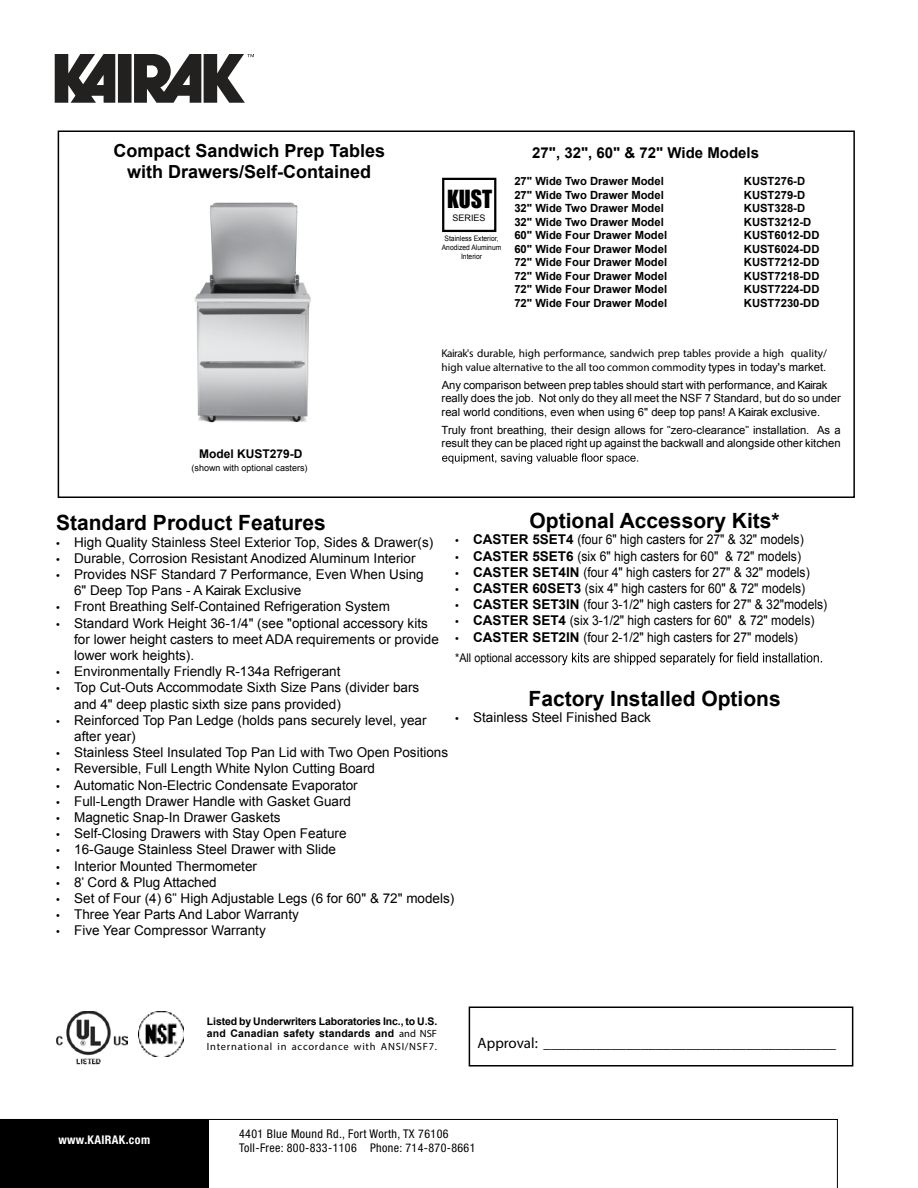
<style>
.page{position:relative;width:918px;height:1188px;background:#fff}
.page>*{position:absolute;margin:0;border:0;box-sizing:border-box;transform-origin:0 0}
.t1{font:22.95px "Impact";color:#000;scale:.95 1}
.t2{font:700 21px "Arial";color:#000}
.t3{font:700 18px/21px "Arial";color:#000;text-align:center}
.t4{font:15px "Myriad Pro";color:#000}
.t5{font:700 15px "Arial";color:#000}
.t6{font:13.5px/16.2px "Arial";color:#000}
.t7{font:13.5px "Arial";color:#000;scale:.9 1}
.t8{font:condensed 12px/14.4px "Helvetica Neue LT Std";letter-spacing:.03em;color:#000}
.t9{font:12px "Arial";color:#000;scale:.9 1}
.t10{font:700 condensed 12px "Helvetica Neue LT Std";letter-spacing:.03em;color:#fff}
.t11{font:700 12px "Arial";color:#000}
.t12{font:11.25px/13.5px "Arial";color:#000}
.t13{font:700 11.25px "Arial";color:#000}
.t14{font:11.25px/13.5px "Myriad Pro";color:#000}
.t15{font:700 10.5px/12.6px "Arial";letter-spacing:-.01em;color:#000}
.t16{font:10.5px "Myriad Pro";letter-spacing:.07em;color:#000}
.t17{font:9px "Arial";color:#000}
.t18{font:7.5px/9px "Arial";color:#000;text-align:center;scale:.9 1}
.s1{font-family:"Arial"}
.s2{font-family:"Trebuchet MS"}
.s3{font-family:"Myriad Pro"}
.s4{font-weight:700}
.s5{font-family:"Myriad Pro";font-weight:400}
</style>
<div class="page">
<svg style="left:0;top:1119px;width:838px;height:69px"></svg>
<svg style="left:55px;top:54px;width:199px;height:49px"></svg>
<img style="left:194px;top:202px;width:117px;height:221px">
<svg style="left:532px;top:653px;width:290px;height:12px"></svg>
<div style="left:58px;top:131px;width:797px;height:367px;border:2px solid #000"></div>
<div style="left:469px;top:1007px;width:384px;height:60px;border:2px solid #000"></div>
<img style="left:139px;top:1011px;width:45px;height:45px">
<img style="left:57px;top:1011px;width:70px;height:54px">
<div style="left:442px;top:178px;width:54px;height:54px;border:2px solid #000"></div>
<svg style="left:442px;top:453px;width:196px;height:11px"></svg>
<img style="left:200px;top:315px;width:105px;height:46px">
<div style="left:226px;top:1123px;width:412px;height:50px;background:#fff"></div>
<h3 class="t3" style="left:113px;top:141px;width:273px">Compact Sandwich Prep Tables with Drawers/Self-Contained</h3>
<p class="t11" style="left:199px;top:446px;width:105px">Model KUST279-D</p>
<p class="t17" style="left:192px;top:462px;width:118px">(shown with optional casters)</p>
<h1 class="t1" style="left:447px;top:182px;width:49px">KUST</h1>
<p class="t17" style="left:453px;top:212px;width:35px">SERIES</p>
<p class="t18" style="left:442px;top:234px;width:68px">Stainless Exterior,<br>Anodized Aluminum<br>Interior</p>
<p class="t5" style="left:532px;top:143px;width:228px">27", 32", 60" &amp; 72" Wide Models</p>
<p class="t13" style="left:514px;top:174px;width:151px">27" Wide Two Drawer Model</p>
<p class="t13" style="left:744px;top:174px;width:63px">KUST276-D</p>
<p class="t13" style="left:514px;top:187px;width:151px">27" Wide Two Drawer Model</p>
<p class="t13" style="left:744px;top:187px;width:63px">KUST279-D</p>
<p class="t13" style="left:514px;top:201px;width:151px">32" Wide Two Drawer Model</p>
<p class="t13" style="left:744px;top:201px;width:63px">KUST328-D</p>
<p class="t13" style="left:514px;top:214px;width:151px">32" Wide Two Drawer Model</p>
<p class="t13" style="left:744px;top:214px;width:69px">KUST3212-D</p>
<p class="t13" style="left:514px;top:228px;width:154px">60" Wide Four Drawer Model</p>
<p class="t13" style="left:744px;top:228px;width:77px">KUST6012-DD</p>
<p class="t13" style="left:514px;top:241px;width:154px">60" Wide Four Drawer Model</p>
<p class="t13" style="left:744px;top:241px;width:77px">KUST6024-DD</p>
<p class="t13" style="left:514px;top:255px;width:154px">72" Wide Four Drawer Model</p>
<p class="t13" style="left:744px;top:255px;width:77px">KUST7212-DD</p>
<p class="t13" style="left:514px;top:268px;width:154px">72" Wide Four Drawer Model</p>
<p class="t13" style="left:744px;top:268px;width:77px">KUST7218-DD</p>
<p class="t13" style="left:514px;top:282px;width:154px">72" Wide Four Drawer Model</p>
<p class="t13" style="left:744px;top:282px;width:77px">KUST7224-DD</p>
<p class="t13" style="left:514px;top:295px;width:154px">72" Wide Four Drawer Model</p>
<p class="t13" style="left:744px;top:295px;width:77px">KUST7230-DD</p>
<p class="t14" style="left:442px;top:346px;width:387px">Kairak's durable, high performance, sandwich prep tables provide a high quality/ high value alternative to the all too common commodity <span class="s1">types in today's market.</span></p>
<p class="t12" style="left:442px;top:378px;width:401px">Any comparison between prep tables should start with performance, and Kairak really does the job. Not only do they all meet the NSF 7 Standard, but do so under real world conditions, even when using 6" deep top pans! A Kairak exclusive.</p>
<p class="t12" style="left:442px;top:423px;width:401px">Truly front breathing, their design allows for <span class="s2">"</span>zero-clearance<span class="s2">"</span> installation. As a result they can be placed right up against the backwall and alongside other kitchen</p>
<h2 class="t2" style="left:530px;top:507px;width:252px">Optional Accessory Kits*</h2>
<p class="t7" style="left:455px;top:531px;width:389px"><span class="s3">•</span> <span class="s4">CASTER 5SET4</span> (four 6" high casters for 27" &amp; 32" models)</p>
<p class="t7" style="left:455px;top:547px;width:386px"><span class="s3">•</span> <span class="s4">CASTER 5SET6</span> (six 6" high casters for 60" &amp; 72" models)</p>
<p class="t7" style="left:455px;top:563px;width:396px"><span class="s3">•</span> <span class="s4">CASTER SET4IN</span> (four 4" high casters for 27" &amp; 32" models)</p>
<p class="t7" style="left:455px;top:580px;width:390px"><span class="s3">•</span> <span class="s4">CASTER 60SET3</span> (six 4" high casters for 60" &amp; 72" models)</p>
<p class="t7" style="left:455px;top:596px;width:415px"><span class="s3">•</span> <span class="s4">CASTER SET3IN</span> (four 3-1/2" high casters for 27" &amp; 32"models)</p>
<p class="t7" style="left:455px;top:612px;width:401px"><span class="s3">•</span> <span class="s4">CASTER SET4</span> (six 3-1/2" high casters for 60" &amp; 72" models)</p>
<p class="t7" style="left:455px;top:628px;width:382px"><span class="s3">•</span> <span class="s4">CASTER SET2IN</span> (four 2-1/2" high casters for 27" models)</p>
<p class="t9" style="left:455px;top:650px;width:87px">*All optional acc</p>
<h2 class="t2" style="left:529px;top:684px;width:254px">Factory Installed Options</h2>
<p class="t6" style="left:455px;top:709px;width:197px"><span class="s3">•</span> Stainless Steel Finished Back</p>
<h2 class="t2" style="left:56px;top:509px;width:271px">Standard Product Features</h2>
<p class="t6" style="left:56px;top:534px;width:379px"><span class="s3">•</span> High Quality Stainless Steel Exterior Top, Sides &amp; Drawer(s)</p>
<p class="t6" style="left:56px;top:550px;width:361px"><span class="s3">•</span> Durable, Corrosion Resistant Anodized Aluminum Interior</p>
<p class="t6" style="left:74px;top:566px;width:351px;text-indent:-18px"><span class="s3">•</span> Provides NSF Standard 7 Performance, Even When Using<br>6" Deep Top Pans - A Kairak Exclusive</p>
<p class="t6" style="left:56px;top:599px;width:335px"><span class="s3">•</span> Front Breathing Self-Contained Refrigeration System</p>
<p class="t6" style="left:74px;top:615px;width:366px;text-indent:-18px"><span class="s3">•</span> Standard Work Height 36-1/4" (see "optional accessory kits for lower height casters to meet ADA requirements or provide lower work heights).</p>
<p class="t6" style="left:56px;top:664px;width:286px"><span class="s3">•</span> Environmentally Friendly R-134a Refrigerant</p>
<p class="t6" style="left:74px;top:680px;width:347px;text-indent:-18px"><span class="s3">•</span> Top Cut-Outs Accommodate Sixth Size Pans (divider bars and 4" deep plastic sixth size pans provided)</p>
<p class="t6" style="left:74px;top:712px;width:354px;text-indent:-18px"><span class="s3">•</span> Reinforced Top Pan Ledge (holds pans securely level, year after year)</p>
<p class="t6" style="left:56px;top:745px;width:394px"><span class="s3">•</span> Stainless Steel Insulated Top Pan Lid with Two Open Positions</p>
<p class="t6" style="left:56px;top:761px;width:320px"><span class="s3">•</span> Reversible, Full Length White Nylon Cutting Board</p>
<p class="t6" style="left:56px;top:777px;width:303px"><span class="s3">•</span> Automatic Non-Electric Condensate Evaporator</p>
<p class="t6" style="left:56px;top:793px;width:296px"><span class="s3">•</span> Full-Length Drawer Handle with Gasket Guard</p>
<p class="t6" style="left:56px;top:809px;width:226px"><span class="s3">•</span> Magnetic Snap-In Drawer Gaskets</p>
<p class="t6" style="left:56px;top:826px;width:292px"><span class="s3">•</span> Self-Closing Drawers with Stay Open Feature</p>
<p class="t6" style="left:56px;top:842px;width:281px"><span class="s3">•</span> 16-Gauge Stainless Steel Drawer with Slide</p>
<p class="t6" style="left:56px;top:858px;width:202px"><span class="s3">•</span> Interior Mounted Thermometer</p>
<p class="t6" style="left:56px;top:874px;width:162px"><span class="s3">•</span> 8<span class="s2">'</span> Cord &amp; Plug Attached</p>
<p class="t6" style="left:56px;top:890px;width:400px"><span class="s3">•</span> Set of Four (4) 6<span class="s2">"</span> High Adjustable Legs (6 for 60" &amp; 72" models)</p>
<p class="t6" style="left:56px;top:907px;width:244px"><span class="s3">•</span> Three Year Parts And Labor Warranty</p>
<p class="t6" style="left:56px;top:923px;width:211px"><span class="s3">•</span> Five Year Compressor Warranty</p>
<p class="t10" style="left:58px;top:1133px;width:93px">www.KAIRAK.com</p>
<p class="t15" style="left:207px;top:1015px;width:232px">Listed by Underwriters Laboratories Inc., to U.S. and Canadian safety standards and <span class="s5">and NSF</span></p>
<p class="t16" style="left:207px;top:1040px;width:232px">International in accordance with ANSI/NSF7.</p>
<p class="t4" style="left:478px;top:1034px;width:360px">Approval: _______________________________________</p>
<p class="t8" style="left:239px;top:1127px;width:237px">1158 N. Gilbert Street Anaheim, California 92801</p>
<p class="t8" style="left:239px;top:1127px;width:238px">4401 Blue Mound Rd., Fort Worth, TX 76106<br>Toll-Free: 800-833-1106 Phone: 714-870-8661</p>
</div>
